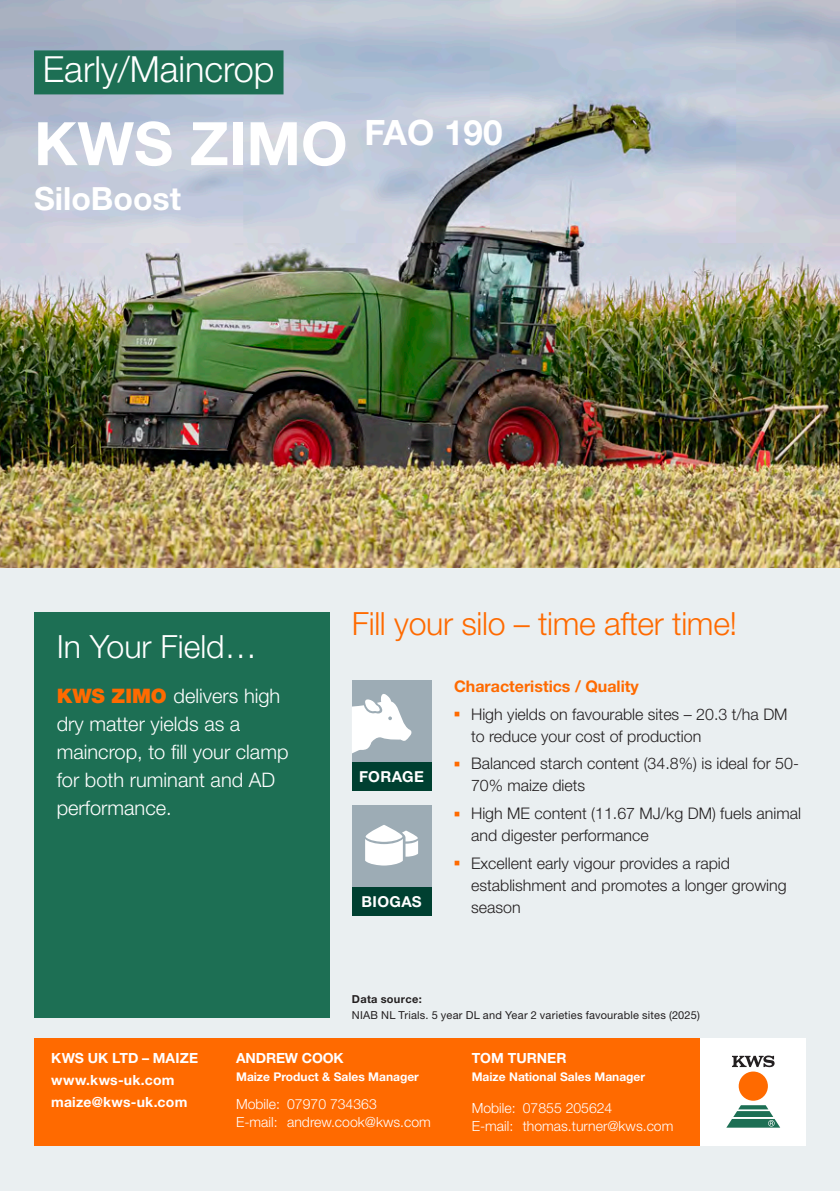
<style>
.page{position:relative;width:840px;height:1191px;background:#fff}
.page>*{position:absolute;margin:0;border:0;box-sizing:border-box;transform-origin:0 0}
.t1{font:700 60px "Helvetica Neue LT Std";color:#fff}
.t2{font:300 36px "Helvetica Neue LT Std";color:#fff}
.t3{font:300 32px "Helvetica Neue LT Std";letter-spacing:-.01em;color:#ff6a00}
.t4{font:300 32px "Helvetica Neue LT Std";color:#fff}
.t5{font:700 32px "Helvetica Neue LT Std";color:#fff}
.t6{font:300 20px/28px "Helvetica Neue LT Std";color:#fff}
.t7{font:300 16px/22px "Helvetica Neue LT Std";color:#231f20}
.t8{font:700 16px "Helvetica Neue LT Std";color:#ff6a00}
.t9{font:700 15.2px "Helvetica Neue LT Std";letter-spacing:.02em;color:#fff}
.t10{font:700 15px "Helvetica Neue LT Std";letter-spacing:.02em;color:#fff}
.t11{font:300 14px/18px "Helvetica Neue LT Std";color:#fff}
.t12{font:700 14px/21.6px "Helvetica Neue LT Std";letter-spacing:.01em;color:#fff}
.t13{font:700 14px "Helvetica Neue LT Std";letter-spacing:-.01em;color:#fff}
.t14{font:700 12px "Helvetica Neue LT Std";color:#fff}
.t15{font:11px "Helvetica Neue LT Std";letter-spacing:.025em;color:#231f20}
.t16{font:700 11px "Helvetica Neue LT Std";letter-spacing:.03em;color:#231f20}
.s1{font-weight:900;color:#ff6a00}
.s2{color:#ff6a00}
</style>
<div class="page">
<div style="left:0;top:567px;width:839px;height:624px;background:#eaeff1"></div>
<div style="left:34px;top:1037px;width:771px;height:108px;background:#ff6a00"></div>
<div style="left:700px;top:1037px;width:105px;height:108px;background:#fff"></div>
<svg style="left:727px;top:1105px;width:52px;height:22px"></svg>
<div style="left:738px;top:1071px;width:29px;height:29px;background:#ff6a00;border-radius:50%"></div>
<svg style="left:732px;top:1055px;width:42px;height:12px"></svg>
<img style="left:0;top:0;width:839px;height:567px">
<div style="left:34px;top:612px;width:295px;height:406px;background:#1d6f54"></div>
<div style="left:34px;top:50px;width:249px;height:44px;background:#1d6f54"></div>
<div style="left:351px;top:680px;width:80px;height:82px;background:#9dacb5"></div>
<svg style="left:351px;top:691px;width:61px;height:62px"></svg>
<div style="left:351px;top:762px;width:80px;height:29px;background:#004031"></div>
<div style="left:351px;top:805px;width:80px;height:82px;background:#9dacb5"></div>
<svg style="left:365px;top:825px;width:53px;height:40px"></svg>
<div style="left:352px;top:887px;width:79px;height:28px;background:#004031"></div>
<h2 class="t2" style="left:43px;top:48px;width:233px">Early/Maincrop</h2>
<h1 class="t1" style="left:34px;top:107px;width:470px">KWS ZIMO <sup>FAO</sup> <sup>190</sup></h1>
<h3 class="t5" style="left:34px;top:179px;width:148px">SiloBoost</h3>
<h3 class="t4" style="left:57px;top:627px;width:201px">In Your Field…</h3>
<p class="t6" style="left:57px;top:681px;width:233px"><span class="s1">KWS ZIMO</span> delivers high dry matter yields as a maincrop, to fill your clamp for both ruminant and AD performance.</p>
<h3 class="t3" style="left:351px;top:604px;width:387px">Fill your silo – time after time!</h3>
<p class="t8" style="left:454px;top:676px;width:186px">Characteristics / Quality</p>
<p class="t7" style="left:471px;top:702px;width:318px;text-indent:-17px"><span class="s2">■</span> High yields on favourable sites – 20.3 t/ha DM to reduce your cost of production</p>
<p class="t7" style="left:471px;top:752px;width:329px;text-indent:-17px"><span class="s2">■</span> Balanced starch content (34.8%) is ideal for 50-<br>70% maize diets</p>
<p class="t7" style="left:471px;top:802px;width:331px;text-indent:-17px"><span class="s2">■</span> High ME content (11.67 MJ/kg DM) fuels animal and digester performance</p>
<p class="t7" style="left:471px;top:851px;width:317px;text-indent:-17px"><span class="s2">■</span> Excellent early vigour provides a rapid establishment and promotes a longer growing season</p>
<p class="t9" style="left:359px;top:767px;width:66px">FORAGE</p>
<p class="t10" style="left:361px;top:892px;width:62px">BIOGAS</p>
<p class="t16" style="left:351px;top:992px;width:71px">Data source:</p>
<p class="t15" style="left:351px;top:1008px;width:349px">NIAB NL Trials. 5 year DL and Year 2 varieties favourable sites (2025)</p>
<p class="t12" style="left:51px;top:1047px;width:148px">KWS UK LTD – MAIZE www.kws-uk.com maize@kws-uk.com</p>
<p class="t13" style="left:236px;top:1049px;width:109px">ANDREW COOK</p>
<p class="t14" style="left:236px;top:1069px;width:184px">Maize Product &amp; Sales Manager</p>
<p class="t11" style="left:236px;top:1094px;width:196px">Mobile: 07970 734363<br>E-mail: andrew.cook@kws.com</p>
<p class="t12" style="left:471px;top:1047px;width:96px">TOM TURNER</p>
<p class="t14" style="left:471px;top:1069px;width:175px">Maize National Sales Manager</p>
<p class="t11" style="left:471px;top:1098px;width:203px">Mobile: 07855 205624<br>E-mail: thomas.turner@kws.com</p>
</div>
